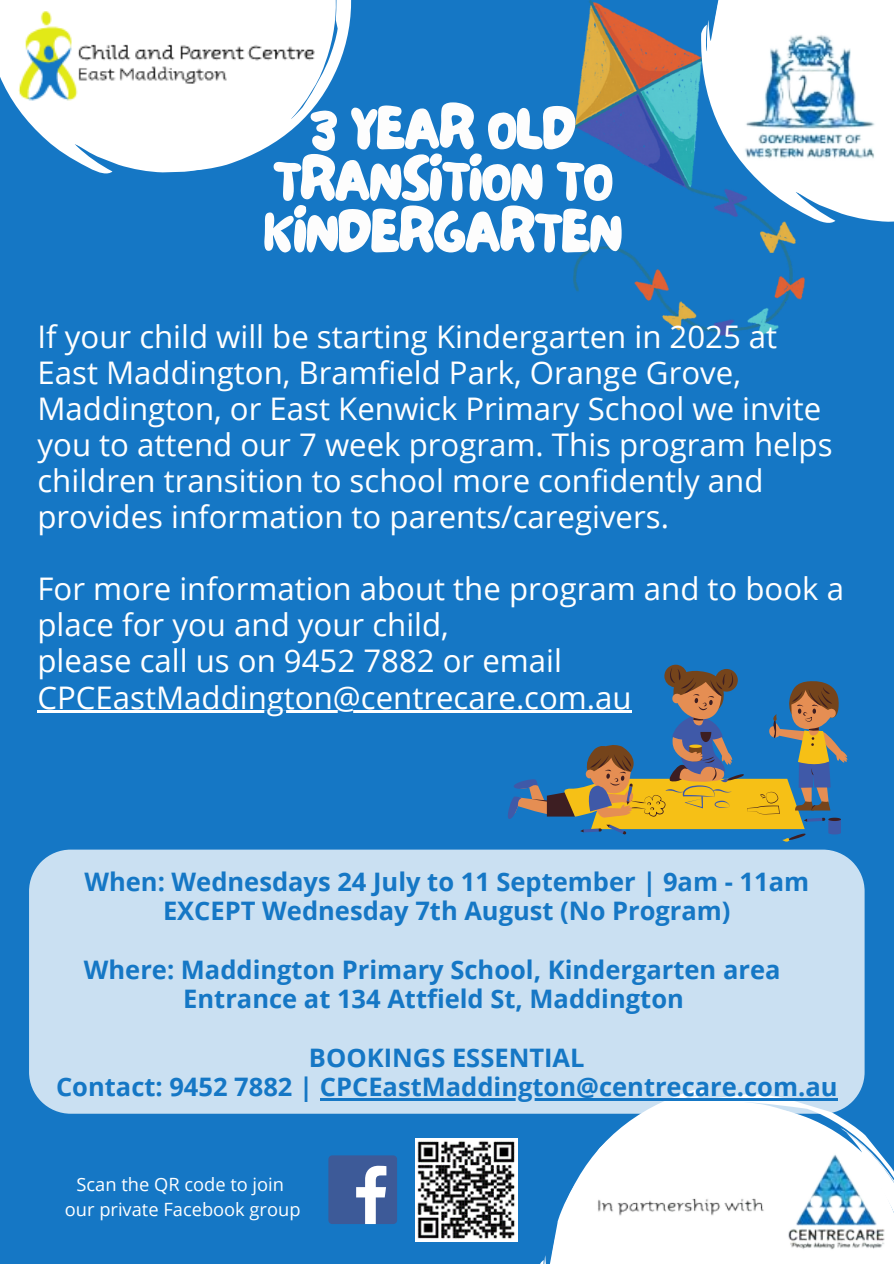
<style>
.page{position:relative;width:894px;height:1264px;background:#fff}
.page>*{position:absolute;margin:0;border:0;box-sizing:border-box;transform-origin:0 0}
.t1{font:60.9px/51.4px "NF Lepetitcochon Regular";letter-spacing:-.025em;color:#fdfdfd;text-align:center}
.t2{font:31.2px/36px "Open Sans";color:#fff}
.t3{font:700 25.5px/29.2px "Open Sans";color:#1577c5;text-align:center}
.t4{font:18.3px "Open Sans";color:#fff}
</style>
<div class="page">
<div style="left:0;top:0;width:893px;height:1263px;background:#1577c5"></div>
<svg style="left:28px;top:0;width:324px;height:173px;fill:#fff"></svg>
<svg style="left:550px;top:1113px;width:318px;height:150px;fill:#fff"></svg>
<img style="left:590px;top:1138px;width:303px;height:125px">
<img style="left:573px;top:0;width:230px;height:335px">
<svg style="left:699px;top:0;width:194px;height:225px"></svg>
<img style="left:730px;top:0;width:163px;height:184px">
<img style="left:0;top:0;width:335px;height:122px">
<div style="left:29px;top:849px;width:835px;height:264px;background:#cae0f2"></div>
<img style="left:415px;top:1138px;width:102px;height:103px">
<div style="left:328px;top:1155px;width:69px;height:68px;background:#3d5a98;border-radius:4px"></div>
<svg style="left:356px;top:1165px;width:30px;height:58px"></svg>
<svg style="left:508px;top:664px;width:339px;height:178px"></svg>
<hr style="left:37px;top:710px;width:594px;height:3px;background:#fff">
<hr style="left:320px;top:1098px;width:517px;height:2px;background:#1577c5">
<p class="t1" style="left:263px;top:107px;width:360px">3 YEAR OLD<br>TRANSITION TO<br>KINDERGARTEN</p>
<h1 class="t2" style="left:37px;top:318px;width:796px">If your child will be starting Kindergarten in 2025 at East Maddington, Bramfield Park, Orange Grove, Maddington, or East Kenwick Primary School we invite you to attend our 7 week program. This program helps children transition to school more confidently and provides information to parents/caregivers.</h1>
<h2 class="t2" style="left:37px;top:570px;width:807px">For more information about the program and to book a place for you and your child,<br>please call us on 9452 7882 or email</h2>
<h2 class="t2" style="left:37px;top:678px;width:595px">CPCEastMaddington@centrecare.com.au</h2>
<p class="t3" style="left:84px;top:866px;width:726px">When: Wednesdays 24 July to 11 September | 9am - 11am<br>EXCEPT Wednesday 7th August (No Program)</p>
<h3 class="t3" style="left:84px;top:954px;width:698px">Where: Maddington Primary School, Kindergarten area<br>Entrance at 134 Attfield St, Maddington</h3>
<h3 class="t3" style="left:56px;top:1042px;width:782px">BOOKINGS ESSENTIAL<br>Contact: 9452 7882 | CPCEastMaddington@centrecare.com.au</h3>
<p class="t4" style="left:77px;top:1171px;width:209px">Scan the QR code to join</p>
<p class="t4" style="left:65px;top:1196px;width:237px">our private Facebook group</p>
</div>
